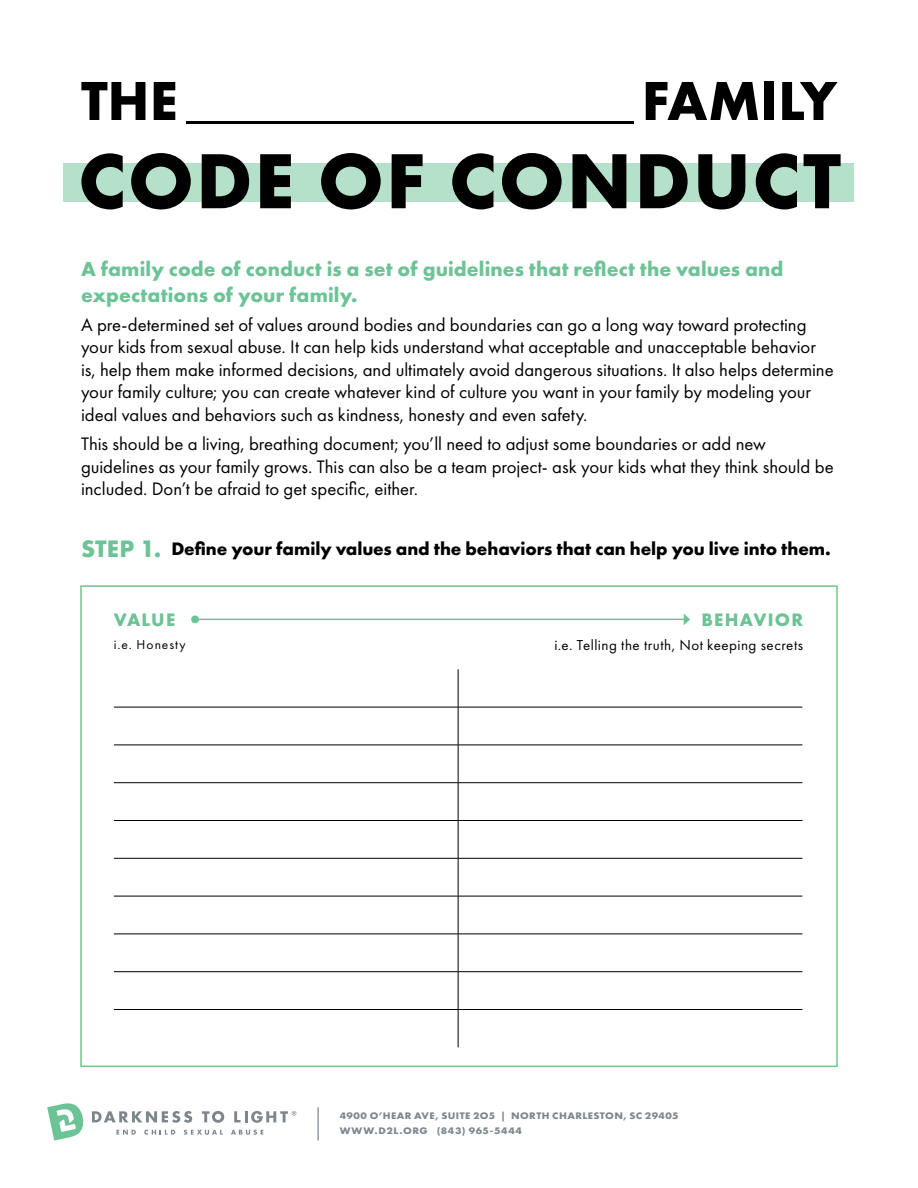
<style>
.page{position:relative;width:918px;height:1188px;background:#fff}
.page>*{position:absolute;margin:0;border:0;box-sizing:border-box;transform-origin:0 0}
.t1{font:700 81px "Futura PT";letter-spacing:.025em;color:#000}
.t2{font:300 57px "Futura PT";color:#000}
.t3{font:700 21px/25.2px "Futura PT";letter-spacing:.005em;color:#6cc396}
.t4{font:18.75px/22.5px "Futura PT";color:#000}
.t5{font:700 18.75px "Futura PT";letter-spacing:-.005em;color:#000}
.t6{font:700 18.75px "Futura PT";letter-spacing:.065em;color:#6cc396}
.t7{font:15px "Futura PT";letter-spacing:.035em;color:#000}
.t8{font:13.5px "Futura PT";letter-spacing:.075em;color:#000}
.t9{font:700 9.9px/14.9px "Futura PT";letter-spacing:.04em;color:#7c878d;scale:1.08 1}
.s1{font-weight:700}
.s2{font-size:24.75px;color:#6cc396}
</style>
<div class="page">
<svg style="left:47px;top:1103px;width:37px;height:38px"></svg>
<svg style="left:92px;top:1111px;width:100px;height:12px"></svg>
<svg style="left:202px;top:1111px;width:22px;height:12px"></svg>
<svg style="left:234px;top:1111px;width:62px;height:12px"></svg>
<svg style="left:117px;top:1130px;width:19px;height:5px"></svg>
<svg style="left:144px;top:1130px;width:31px;height:5px"></svg>
<svg style="left:184px;top:1130px;width:39px;height:5px"></svg>
<svg style="left:231px;top:1130px;width:32px;height:5px"></svg>
<hr style="left:318px;top:1107px;width:1px;height:33px;background:#7c878d">
<hr style="left:458px;top:669px;width:1px;height:38px;background:#000">
<hr style="left:114px;top:707px;width:344px;height:1px;background:#000">
<hr style="left:458px;top:707px;width:344px;height:1px;background:#000">
<hr style="left:458px;top:707px;width:1px;height:38px;background:#000">
<hr style="left:114px;top:745px;width:344px;height:1px;background:#000">
<hr style="left:458px;top:745px;width:344px;height:1px;background:#000">
<hr style="left:458px;top:745px;width:1px;height:37px;background:#000">
<hr style="left:114px;top:782px;width:344px;height:1px;background:#000">
<hr style="left:458px;top:782px;width:344px;height:1px;background:#000">
<hr style="left:458px;top:783px;width:1px;height:37px;background:#000">
<hr style="left:114px;top:820px;width:344px;height:1px;background:#000">
<hr style="left:458px;top:820px;width:344px;height:1px;background:#000">
<hr style="left:458px;top:821px;width:1px;height:37px;background:#000">
<hr style="left:114px;top:858px;width:344px;height:1px;background:#000">
<hr style="left:458px;top:858px;width:344px;height:1px;background:#000">
<hr style="left:458px;top:859px;width:1px;height:37px;background:#000">
<hr style="left:114px;top:896px;width:344px;height:1px;background:#000">
<hr style="left:458px;top:896px;width:344px;height:1px;background:#000">
<hr style="left:458px;top:896px;width:1px;height:38px;background:#000">
<hr style="left:114px;top:934px;width:344px;height:1px;background:#000">
<hr style="left:458px;top:934px;width:344px;height:1px;background:#000">
<hr style="left:458px;top:934px;width:1px;height:37px;background:#000">
<hr style="left:114px;top:971px;width:344px;height:1px;background:#000">
<hr style="left:458px;top:971px;width:344px;height:1px;background:#000">
<hr style="left:458px;top:972px;width:1px;height:37px;background:#000">
<hr style="left:114px;top:1009px;width:344px;height:1px;background:#000">
<hr style="left:458px;top:1009px;width:344px;height:1px;background:#000">
<hr style="left:458px;top:1010px;width:1px;height:37px;background:#000">
<div style="left:64px;top:163px;width:790px;height:39px;background:#b5e1ca"></div>
<div style="left:80px;top:585px;width:758px;height:482px;border:2px solid #73c487"></div>
<hr style="left:195px;top:619px;width:489px;height:1px;background:#6cc396">
<div style="left:191px;top:615px;width:8px;height:8px;background:#6cc396;border-radius:50%"></div>
<svg style="left:684px;top:614px;width:6px;height:11px"></svg>
<h2 class="t2" style="left:81px;top:66px;width:757px"><span class="s1">THE</span> _________________ <span class="s1">FAMILY</span></h2>
<h1 class="t1" style="left:78px;top:129px;width:764px">CODE OF CONDUCT</h1>
<p class="t3" style="left:81px;top:256px;width:704px">A family code of conduct is a set of guidelines that reflect the values and expectations of your family.</p>
<p class="t4" style="left:81px;top:313px;width:754px">A pre-determined set of values around bodies and boundaries can go a long way toward protecting your kids from sexual abuse. It can help kids understand what acceptable and unacceptable behavior is, help them make informed decisions, and ultimately avoid dangerous situations. It also helps determine your family culture; you can create whatever kind of culture you want in your family by modeling your ideal values and behaviors such as kindness, honesty and even safety.</p>
<p class="t4" style="left:81px;top:432px;width:754px">This should be a living, breathing document; you’ll need to adjust some boundaries or add new guidelines as your family grows. This can also be a team project- ask your kids what they think should be included. Don’t be afraid to get specific, either.</p>
<p class="t5" style="left:81px;top:537px;width:751px"><span class="s2">STEP 1.</span> Define your family values and the behaviors that can help you live into them.</p>
<p class="t6" style="left:701px;top:608px;width:103px">BEHAVIOR</p>
<p class="t6" style="left:114px;top:608px;width:63px">VALUE</p>
<p class="t8" style="left:114px;top:637px;width:73px">i.e. Honesty</p>
<p class="t7" style="left:554px;top:636px;width:250px">i.e. Telling the truth, Not keeping secrets</p>
<p class="t9" style="left:340px;top:1108px;width:315px">4900 O’HEAR AVE, SUITE 2O5 | NORTH CHARLESTON, SC 29405<br>WWW.D2L.ORG (843) 965-5444</p>
</div>
